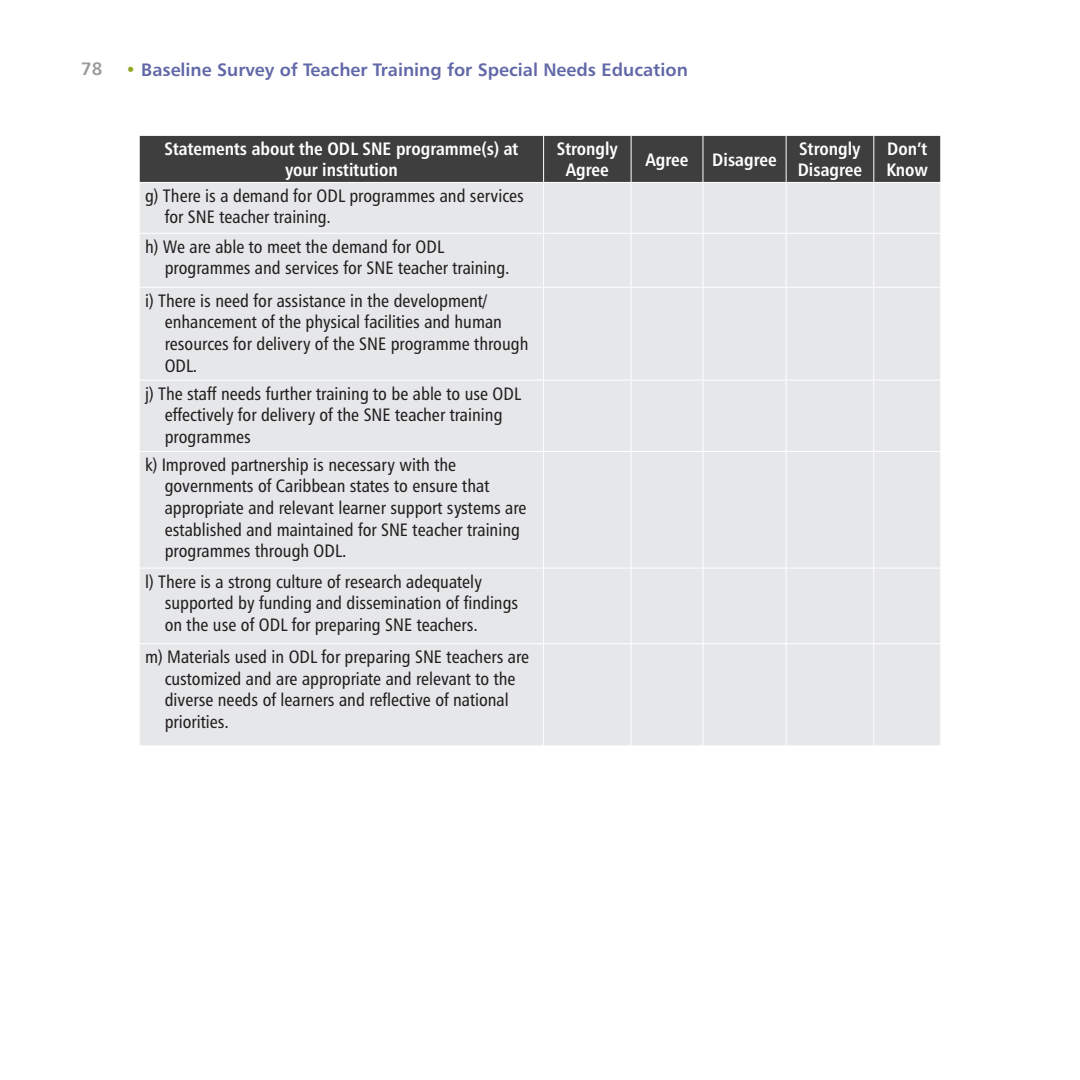
<style>
.page{position:relative;width:1080px;height:1080px;background:#fff}
.page>*{position:absolute;margin:0;border:0;box-sizing:border-box;transform-origin:0 0}
.Table_body{font:18px/21.6px "Humanist 777 BT Roman Condensed B";color:#231f20}
.Table_headers{font:18px "Humanist 777 BT Bold Condensed B";color:#fff}
.t1{font:18px "Humanist 777 BT Bold B";color:#6168a7}
.t2{font:18px "Humanist 777 BT Bold B";color:#999b9e}
.s1{font-family:"Humanist 777 BT Roman B";color:#92a925}
</style>
<div class="page">
<div style="left:140px;top:136px;width:800px;height:46px;background:#3e3e3f"></div>
<div style="left:140px;top:183px;width:800px;height:562px;background:#e6e7e9"></div>
<hr style="left:543px;top:136px;width:1px;height:46px;background:#fff">
<hr style="left:631px;top:136px;width:1px;height:46px;background:#fff">
<hr style="left:703px;top:136px;width:1px;height:46px;background:#fff">
<hr style="left:786px;top:136px;width:1px;height:46px;background:#fff">
<hr style="left:873px;top:136px;width:1px;height:46px;background:#fff">
<hr style="left:543px;top:183px;width:1px;height:50px;background:#fff">
<hr style="left:631px;top:183px;width:1px;height:50px;background:#fff">
<hr style="left:703px;top:183px;width:1px;height:50px;background:#fff">
<hr style="left:786px;top:183px;width:1px;height:50px;background:#fff">
<hr style="left:873px;top:183px;width:1px;height:50px;background:#fff">
<hr style="left:139px;top:233px;width:405px;height:1px;background:#fff">
<hr style="left:544px;top:233px;width:87px;height:1px;background:#fff">
<hr style="left:543px;top:234px;width:1px;height:53px;background:#fff">
<hr style="left:631px;top:233px;width:72px;height:1px;background:#fff">
<hr style="left:631px;top:234px;width:1px;height:53px;background:#fff">
<hr style="left:703px;top:233px;width:83px;height:1px;background:#fff">
<hr style="left:703px;top:234px;width:1px;height:53px;background:#fff">
<hr style="left:786px;top:233px;width:88px;height:1px;background:#fff">
<hr style="left:786px;top:234px;width:1px;height:53px;background:#fff">
<hr style="left:874px;top:233px;width:67px;height:1px;background:#fff">
<hr style="left:873px;top:234px;width:1px;height:53px;background:#fff">
<hr style="left:139px;top:287px;width:405px;height:1px;background:#fff">
<hr style="left:544px;top:287px;width:87px;height:1px;background:#fff">
<hr style="left:543px;top:288px;width:1px;height:92px;background:#fff">
<hr style="left:631px;top:287px;width:72px;height:1px;background:#fff">
<hr style="left:631px;top:288px;width:1px;height:92px;background:#fff">
<hr style="left:703px;top:287px;width:83px;height:1px;background:#fff">
<hr style="left:703px;top:288px;width:1px;height:92px;background:#fff">
<hr style="left:786px;top:287px;width:88px;height:1px;background:#fff">
<hr style="left:786px;top:288px;width:1px;height:92px;background:#fff">
<hr style="left:874px;top:287px;width:67px;height:1px;background:#fff">
<hr style="left:873px;top:288px;width:1px;height:92px;background:#fff">
<hr style="left:139px;top:380px;width:405px;height:1px;background:#fff">
<hr style="left:544px;top:380px;width:87px;height:1px;background:#fff">
<hr style="left:543px;top:381px;width:1px;height:70px;background:#fff">
<hr style="left:631px;top:380px;width:72px;height:1px;background:#fff">
<hr style="left:631px;top:381px;width:1px;height:70px;background:#fff">
<hr style="left:703px;top:380px;width:83px;height:1px;background:#fff">
<hr style="left:703px;top:381px;width:1px;height:70px;background:#fff">
<hr style="left:786px;top:380px;width:88px;height:1px;background:#fff">
<hr style="left:786px;top:381px;width:1px;height:70px;background:#fff">
<hr style="left:874px;top:380px;width:67px;height:1px;background:#fff">
<hr style="left:873px;top:381px;width:1px;height:70px;background:#fff">
<hr style="left:139px;top:451px;width:405px;height:1px;background:#fff">
<hr style="left:544px;top:451px;width:87px;height:1px;background:#fff">
<hr style="left:543px;top:452px;width:1px;height:116px;background:#fff">
<hr style="left:631px;top:451px;width:72px;height:1px;background:#fff">
<hr style="left:631px;top:452px;width:1px;height:116px;background:#fff">
<hr style="left:703px;top:451px;width:83px;height:1px;background:#fff">
<hr style="left:703px;top:452px;width:1px;height:116px;background:#fff">
<hr style="left:786px;top:451px;width:88px;height:1px;background:#fff">
<hr style="left:786px;top:452px;width:1px;height:116px;background:#fff">
<hr style="left:874px;top:451px;width:67px;height:1px;background:#fff">
<hr style="left:873px;top:452px;width:1px;height:116px;background:#fff">
<hr style="left:139px;top:568px;width:405px;height:1px;background:#fff">
<hr style="left:544px;top:568px;width:87px;height:1px;background:#fff">
<hr style="left:543px;top:568px;width:1px;height:75px;background:#fff">
<hr style="left:631px;top:568px;width:72px;height:1px;background:#fff">
<hr style="left:631px;top:568px;width:1px;height:75px;background:#fff">
<hr style="left:703px;top:568px;width:83px;height:1px;background:#fff">
<hr style="left:703px;top:568px;width:1px;height:75px;background:#fff">
<hr style="left:786px;top:568px;width:88px;height:1px;background:#fff">
<hr style="left:786px;top:568px;width:1px;height:75px;background:#fff">
<hr style="left:874px;top:568px;width:67px;height:1px;background:#fff">
<hr style="left:873px;top:568px;width:1px;height:75px;background:#fff">
<hr style="left:139px;top:643px;width:405px;height:1px;background:#fff">
<hr style="left:544px;top:643px;width:87px;height:1px;background:#fff">
<hr style="left:543px;top:644px;width:1px;height:102px;background:#fff">
<hr style="left:631px;top:643px;width:72px;height:1px;background:#fff">
<hr style="left:631px;top:644px;width:1px;height:102px;background:#fff">
<hr style="left:703px;top:643px;width:83px;height:1px;background:#fff">
<hr style="left:703px;top:644px;width:1px;height:102px;background:#fff">
<hr style="left:786px;top:643px;width:88px;height:1px;background:#fff">
<hr style="left:786px;top:644px;width:1px;height:102px;background:#fff">
<hr style="left:874px;top:643px;width:67px;height:1px;background:#fff">
<hr style="left:873px;top:644px;width:1px;height:102px;background:#fff">
<p class="t2" style="left:81px;top:57px;width:23px">78</p>
<p class="t1" style="left:125px;top:59px;width:564px"><span class="s1">•</span> Baseline Survey of Teacher Training for Special Needs Education</p>
<p class="Table_headers" style="left:165px;top:137px;width:355px">Statements about the ODL SNE programme(s) at</p>
<p class="Table_headers" style="left:285px;top:159px;width:114px">your institution</p>
<p class="Table_body" style="left:165px;top:184px;width:361px;text-indent:-20px">g) There is a demand for ODL programmes and services for SNE teacher training.</p>
<p class="Table_body" style="left:165px;top:235px;width:346px;text-indent:-20px">h) We are able to meet the demand for ODL programmes and services for SNE teacher training.</p>
<p class="Table_body" style="left:165px;top:289px;width:365px;text-indent:-20px">i) There is need for assistance in the development/ enhancement of the physical facilities and human resources for delivery of the SNE programme through ODL.</p>
<p class="Table_body" style="left:165px;top:382px;width:358px;text-indent:-20px">j) The staff needs further training to be able to use ODL effectively for delivery of the SNE teacher training programmes</p>
<p class="Table_body" style="left:165px;top:453px;width:363px;text-indent:-20px">k) Improved partnership is necessary with the governments of Caribbean states to ensure that appropriate and relevant learner support systems are established and maintained for SNE teacher training programmes through ODL.</p>
<p class="Table_body" style="left:165px;top:570px;width:355px;text-indent:-20px">l) There is a strong culture of research adequately supported by funding and dissemination of findings on the use of ODL for preparing SNE teachers.</p>
<p class="Table_body" style="left:165px;top:646px;width:366px;text-indent:-20px">m) Materials used in ODL for preparing SNE teachers are customized and are appropriate and relevant to the diverse needs of learners and reflective of national priorities.</p>
<p class="Table_headers" style="left:557px;top:137px;width:63px">Strongly</p>
<p class="Table_headers" style="left:566px;top:159px;width:45px">Agree</p>
<p class="Table_headers" style="left:645px;top:148px;width:45px">Agree</p>
<p class="Table_headers" style="left:712px;top:148px;width:66px">Disagree</p>
<p class="Table_headers" style="left:799px;top:137px;width:63px">Strongly</p>
<p class="Table_headers" style="left:798px;top:159px;width:66px">Disagree</p>
<p class="Table_headers" style="left:887px;top:137px;width:42px">Don’t</p>
<p class="Table_headers" style="left:886px;top:159px;width:43px">Know</p>
</div>
